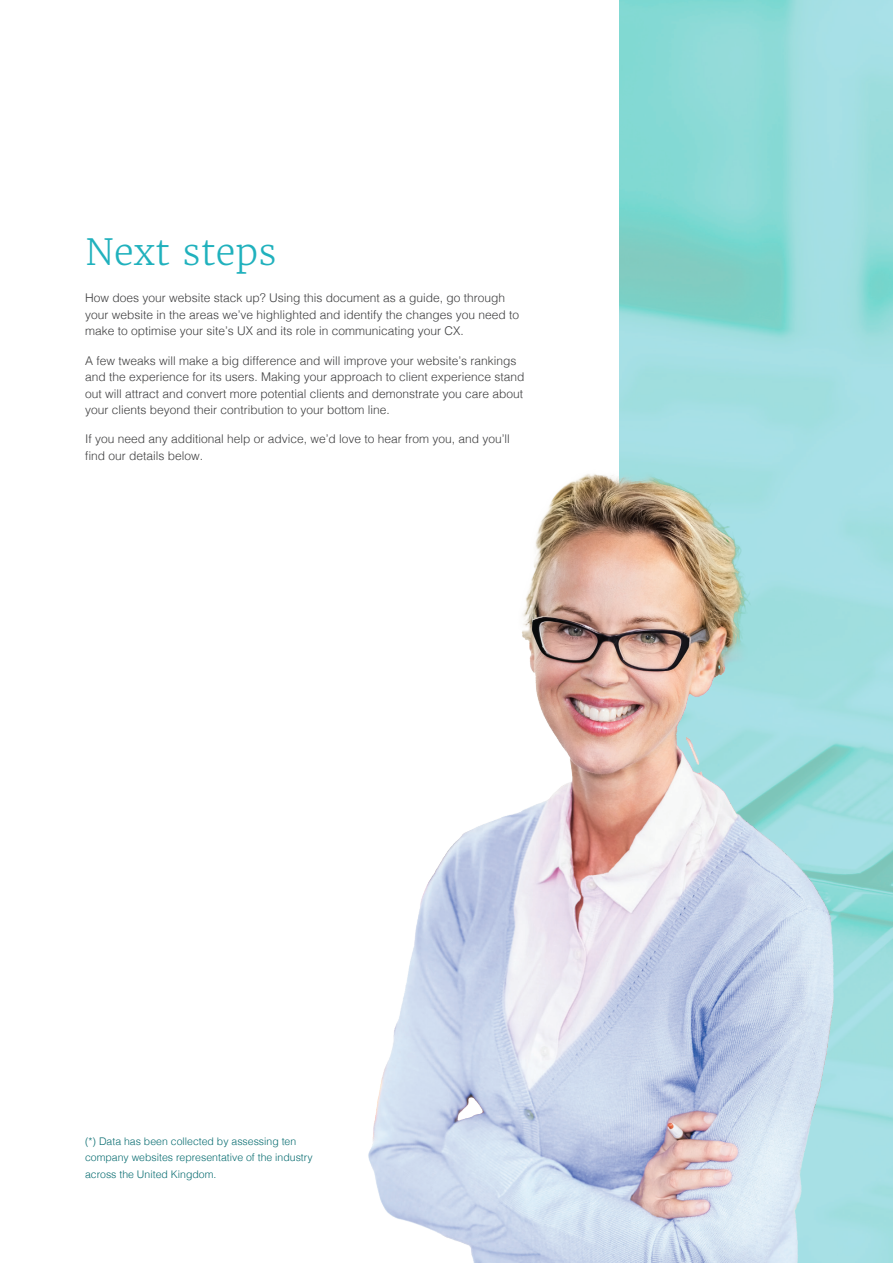
<style>
.page{position:relative;width:893px;height:1263px;background:#fff}
.page>*{position:absolute;margin:0;border:0;box-sizing:border-box;transform-origin:0 0}
.t1{font:300 36px "Merriweather";letter-spacing:.01em;color:#20b1bd}
.t2{font:300 12px/16.5px "Helvetica";color:#3e3e3f}
.t3{font:300 10.5px/16.5px "Helvetica";color:#096d71}
</style>
<div class="page">
<img style="left:368px;top:447px;width:489px;height:816px">
<h1 class="t1" style="left:85px;top:230px;width:193px">Next steps</h1>
<p class="t2" style="left:85px;top:289px;width:436px">How does your website stack up? Using this document as a guide, go through your website in the areas we’ve highlighted and identify the changes you need to make to optimise your site’s UX and its role in communicating your CX.</p>
<p class="t2" style="left:85px;top:351px;width:441px">A few tweaks will make a big difference and will improve your website’s rankings and the experience for its users. Making your approach to client experience stand out will attract and convert more potential clients and demonstrate you care about your clients beyond their contribution to your bottom line.</p>
<p class="t2" style="left:85px;top:430px;width:426px">If you need any additional help or advice, we’d love to hear from you, and you’ll find our details below.</p>
<p class="t3" style="left:85px;top:1132px;width:229px">(*) Data has been collected by assessing ten company websites representative of the industry across the United Kingdom.</p>
</div>
